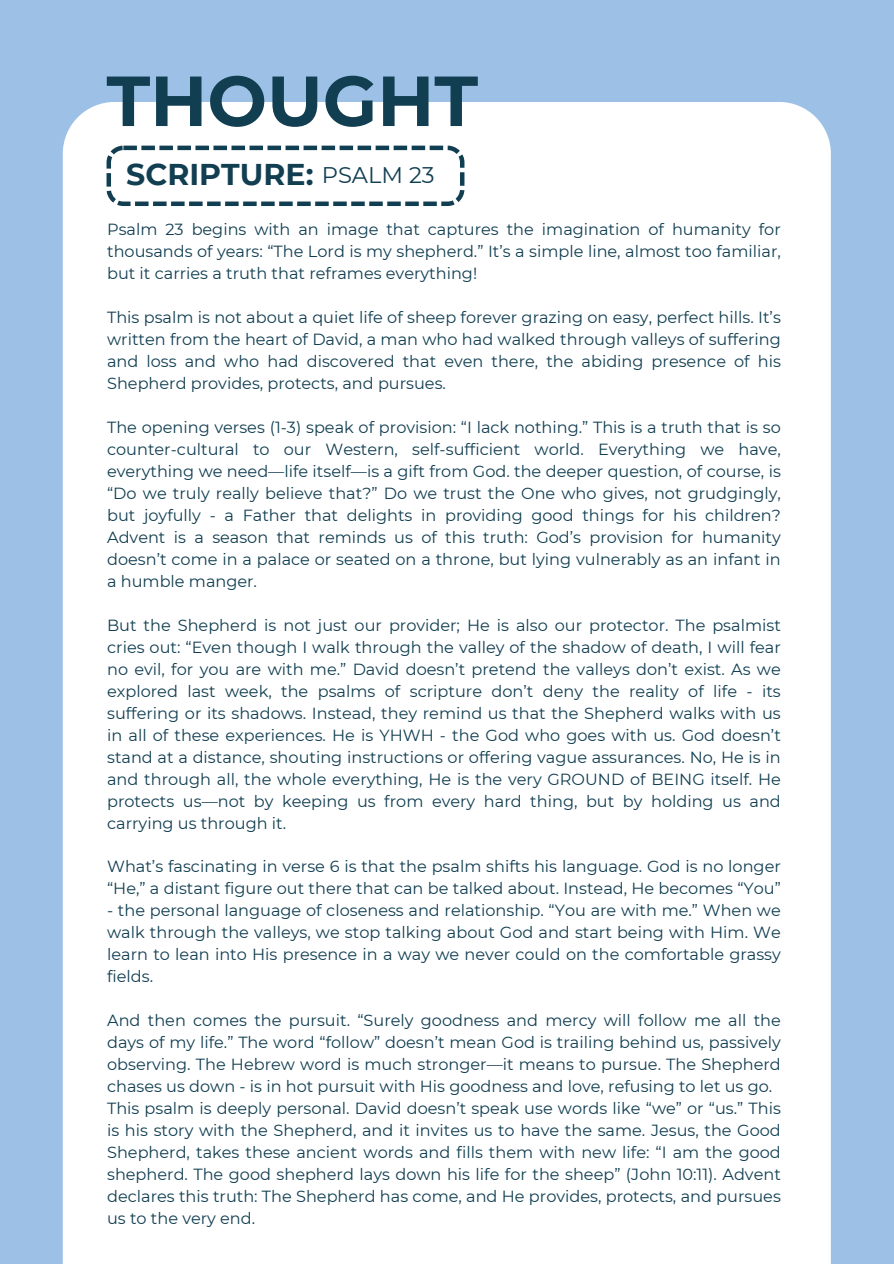
<style>
.page{position:relative;width:894px;height:1264px;background:#fff}
.page>*{position:absolute;margin:0;border:0;box-sizing:border-box;transform-origin:0 0}
.t1{font:700 70.65px "Montserrat";color:#113e51}
.t2{font:700 30px "Montserrat";color:#113e51}
.t3{font:22.65px "Montserrat";color:#113e51}
.t4{font:16.05px/21.9px "Montserrat";color:#113e51;text-align:justify}
</style>
<div class="page">
<div style="left:0;top:0;width:893px;height:1263px;background:#9dc0e6"></div>
<div style="left:63px;top:102px;width:767px;height:1161px;background:#fff"></div>
<svg style="left:106px;top:146px;width:358px;height:60px;background:#e2e7ea"></svg>
<p class="t1" style="left:106px;top:58px;width:373px">THOUGHT</p>
<p class="t2" style="left:126px;top:155px;width:189px">SCRIPTURE:</p>
<p class="t3" style="left:322px;top:161px;width:114px">PSALM 23</p>
<h1 class="t4" style="left:107px;top:218px;width:675px">Psalm 23 begins with an image that captures the imagination of humanity for thousands of years: “The Lord is my shepherd.” It’s a simple line, almost too familiar, but it carries a truth that reframes everything!</h1>
<h2 class="t4" style="left:107px;top:306px;width:675px">This psalm is not about a quiet life of sheep forever grazing on easy, perfect hills. It’s written from the heart of David, a man who had walked through valleys of suffering and loss and who had discovered that even there, the abiding presence of his Shepherd provides, protects, and pursues.</h2>
<h3 class="t4" style="left:107px;top:416px;width:675px">The opening verses (1-3) speak of provision: “I lack nothing.” This is a truth that is so counter-cultural to our Western, self-sufficient world. Everything we have, everything we need—life itself—is a gift from God. the deeper question, of course, is “Do we truly really believe that?” Do we trust the One who gives, not grudgingly, but joyfully - a Father that delights in providing good things for his children?<br>Advent is a season that reminds us of this truth: God’s provision for humanity doesn’t come in a palace or seated on a throne, but lying vulnerably as an infant in a humble manger.</h3>
<p class="t4" style="left:107px;top:614px;width:675px">But the Shepherd is not just our provider; He is also our protector. The psalmist cries out: “Even though I walk through the valley of the shadow of death, I will fear no evil, for you are with me.” David doesn’t pretend the valleys don’t exist. As we explored last week, the psalms of scripture don’t deny the reality of life - its suffering or its shadows. Instead, they remind us that the Shepherd walks with us in all of these experiences. He is YHWH - the God who goes with us. God doesn’t stand at a distance, shouting instructions or offering vague assurances. No, He is in and through all, the whole everything, He is the very GROUND of BEING itself. He protects us—not by keeping us from every hard thing, but by holding us and carrying us through it.</p>
<p class="t4" style="left:107px;top:855px;width:675px">What’s fascinating in verse 6 is that the psalm shifts his language. God is no longer “He,” a distant figure out there that can be talked about. Instead, He becomes “You”</p>
<p class="t4" style="left:107px;top:899px;width:675px">- the personal language of closeness and relationship. “You are with me.” When we walk through the valleys, we stop talking about God and start being with Him. We learn to lean into His presence in a way we never could on the comfortable grassy fields.</p>
<p class="t4" style="left:107px;top:1009px;width:675px">And then comes the pursuit. “Surely goodness and mercy will follow me all the days of my life.” The word “follow” doesn’t mean God is trailing behind us, passively observing. The Hebrew word is much stronger—it means to pursue. The Shepherd chases us down - is in hot pursuit with His goodness and love, refusing to let us go.</p>
<p class="t4" style="left:107px;top:1097px;width:675px">This psalm is deeply personal. David doesn’t speak use words like “we” or “us.” This is his story with the Shepherd, and it invites us to have the same. Jesus, the Good Shepherd, takes these ancient words and fills them with new life: “I am the good shepherd. The good shepherd lays down his life for the sheep” (John 10:11). Advent declares this truth: The Shepherd has come, and He provides, protects, and pursues us to the very end.</p>
</div>
